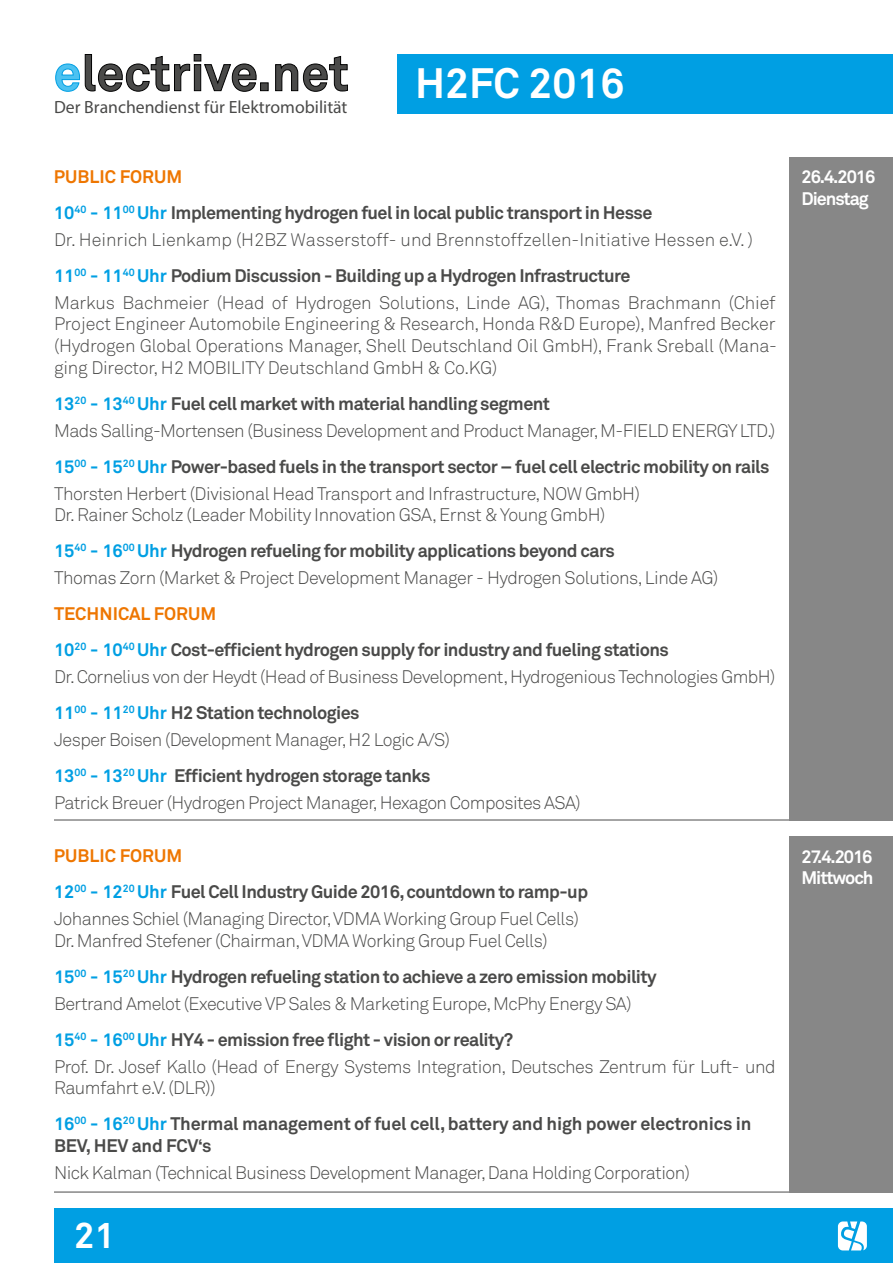
<style>
.page{position:relative;width:893px;height:1263px;background:#fff}
.page>*{position:absolute;margin:0;border:0;box-sizing:border-box;transform-origin:0 0}
.t1{font:700 42px "Akkurat";color:#fff}
.t2{font:700 36px "Akkurat";color:#fff}
.t3{font:300 18px/21.6px "Akkurat";letter-spacing:-.03em;color:#4a4a49}
.t4{font:700 18px/36px "Akkurat";letter-spacing:-.03em;color:#4a4a49}
.t5{font:300 18px/36px "Akkurat";color:#4a4a49}
.t6{font:700 18px/36px "Akkurat";letter-spacing:-.01em;color:#4a4a49}
.t7{font:700 18px/21.6px "Akkurat";letter-spacing:-.06em;color:#fff}
.t8{font:17.7px "Myriad Pro";color:#4a4a49}
.s1{color:#ee7601}
.s2{color:#009fe3}
.s3{font-weight:700;color:#009fe3}
.s4{font-weight:700}
.s5{font-weight:300}
</style>
<div class="page">
<div style="left:398px;top:54px;width:495px;height:60px;background:#009fe3"></div>
<svg style="left:55px;top:54px;width:293px;height:38px"></svg>
<div style="left:54px;top:1209px;width:839px;height:54px;background:#009fe3"></div>
<svg style="left:838px;top:1221px;width:29px;height:29px"></svg>
<div style="left:790px;top:157px;width:103px;height:664px;background:#878787"></div>
<hr style="left:54px;top:819px;width:839px;height:2px;background:#878787">
<div style="left:790px;top:837px;width:103px;height:356px;background:#878787"></div>
<hr style="left:54px;top:1191px;width:839px;height:2px;background:#878787">
<p class="t8" style="left:54px;top:96px;width:295px">Der Branchendienst für Elektromobilität</p>
<h1 class="t1" style="left:415px;top:57px;width:211px">H2FC 2016</h1>
<p class="t4" style="left:54px;top:158px;width:600px"><span class="s1">PUBLIC FORUM<br></span><span class="s2">10</span><sup>40</sup> <span class="s2">- 11</span><sup>00</sup> <span class="s2">Uhr</span> Implementing hydrogen fuel in local public transport in Hesse</p>
<p class="t5" style="left:54px;top:221px;width:701px">Dr. Heinrich Lienkamp (H2BZ Wasserstoff- und Brennstoffzellen-Initiative Hessen e.V. )<br><span class="s3">11</span><sup>00</sup> <span class="s3">- 11</span><sup>40</sup> <span class="s3">Uhr</span> <span class="s4">Podium Discussion - Building up a Hydrogen Infrastructure</span></p>
<p class="t3" style="left:54px;top:291px;width:725px;text-align:justify">Markus Bachmeier (Head of Hydrogen Solutions, Linde AG), Thomas Brachmann (Chief Project Engineer Automobile Engineering &amp; Research, Honda R&amp;D Europe), Manfred Becker (Hydrogen Global Operations Manager, Shell Deutschland Oil GmbH), Frank Sreball (Mana&shy;ging Director, H2 MOBILITY Deutschland GmbH &amp; Co.KG)</p>
<p class="t3" style="left:54px;top:389px;width:723px;line-height:27px"><span class="s3">13</span><sup>20</sup> <span class="s3">- 13</span><sup>40</sup> <span class="s3">Uhr</span> <span class="s4">Fuel cell market with material handling segment<br></span>Mads Salling-Mortensen (Business Development and Product Manager, M-FIELD ENERGY LTD.)</p>
<p class="t4" style="left:54px;top:452px;width:717px;line-height:27px"><span class="s2">15</span><sup>00</sup> <span class="s2">- 15</span><sup>20</sup> <span class="s2">Uhr</span> Power-based fuels in the transport sector – fuel cell electric mobility on rails<br><span class="s5">Thorsten Herbert (Divisional Head Transport and Infrastructure, NOW GmbH)</span></p>
<p class="t3" style="left:54px;top:497px;width:562px;line-height:36px">Dr. Rainer Scholz (Leader Mobility Innovation GSA, Ernst &amp; Young GmbH)<br><span class="s3">15</span><sup>40</sup> <span class="s3">- 16</span><sup>00</sup> <span class="s3">Uhr</span> <span class="s4">Hydrogen refueling for mobility applications beyond cars</span></p>
<p class="t3" style="left:54px;top:567px;width:666px">Thomas Zorn (Market &amp; Project Development Manager - Hydrogen Solutions, Linde AG)</p>
<p class="t4" style="left:54px;top:596px;width:616px"><span class="s1">TECHNICAL FORUM<br></span><span class="s2">10</span><sup>20</sup> <span class="s2">- 10</span><sup>40</sup> <span class="s2">Uhr</span> Cost-efficient hydrogen supply for industry and fueling stations</p>
<p class="t3" style="left:54px;top:659px;width:723px;line-height:36px">Dr. Cornelius von der Heydt (Head of Business Development, Hydrogenious Technologies GmbH)<br><span class="s3">11</span><sup>00</sup> <span class="s3">- 11</span><sup>20</sup> <span class="s3">Uhr</span> <span class="s4">H2 Station technologies</span></p>
<p class="t3" style="left:54px;top:722px;width:398px;line-height:36px">Jesper Boisen (Development Manager, H2 Logic A/S)<br><span class="s3">13</span><sup>00</sup> <span class="s3">- 13</span><sup>20</sup> <span class="s3">Uhr</span> <span class="s4">Efficient hydrogen storage tanks</span></p>
<p class="t3" style="left:54px;top:792px;width:528px">Patrick Breuer (Hydrogen Project Manager, Hexagon Composites ASA)</p>
<p class="t4" style="left:54px;top:837px;width:536px"><span class="s1">PUBLIC FORUM<br></span><span class="s2">12</span><sup>00</sup> <span class="s2">- 12</span><sup>20</sup> <span class="s2">Uhr</span> Fuel Cell Industry Guide 2016, countdown to ramp-up</p>
<p class="t3" style="left:54px;top:908px;width:526px">Johannes Schiel (Managing Director, VDMA Working Group Fuel Cells)<br>Dr. Manfred Stefener (Chairman, VDMA Working Group Fuel Cells)</p>
<p class="t3" style="left:54px;top:963px;width:604px;line-height:27px"><span class="s3">15</span><sup>00</sup> <span class="s3">- 15</span><sup>20</sup> <span class="s3">Uhr</span> <span class="s4">Hydrogen refueling station to achieve a zero emission mobility<br></span>Bertrand Amelot (Executive VP Sales &amp; Marketing Europe, McPhy Energy SA)</p>
<p class="t3" style="left:54px;top:1026px;width:723px;line-height:27px"><span class="s3">15</span><sup>40</sup> <span class="s3">- 16</span><sup>00</sup> <span class="s3">Uhr</span> <span class="s4">HY4 - emission free flight - vision or reality?<br></span>Prof. Dr. Josef Kallo (Head of Energy Systems Integration, Deutsches Zentrum für Luft- und</p>
<p class="t6" style="left:54px;top:1070px;width:699px"><span class="s5">Raumfahrt e.V. (DLR))<br></span><span class="s2">16</span><sup>00</sup> <span class="s2">- 16</span><sup>20</sup> <span class="s2">Uhr</span> Thermal management of fuel cell, battery and high power electronics in</p>
<p class="t6" style="left:54px;top:1127px;width:159px">BEV, HEV and FCV‘s</p>
<p class="t3" style="left:54px;top:1161px;width:638px">Nick Kalman (Technical Business Development Manager, Dana Holding Corporation)</p>
<h2 class="t2" style="left:74px;top:1213px;width:43px">21</h2>
<p class="t7" style="left:801px;top:166px;width:75px">26.4.2016<br>Dienstag</p>
<p class="t7" style="left:801px;top:845px;width:73px">27.4.2016<br>Mittwoch</p>
</div>
